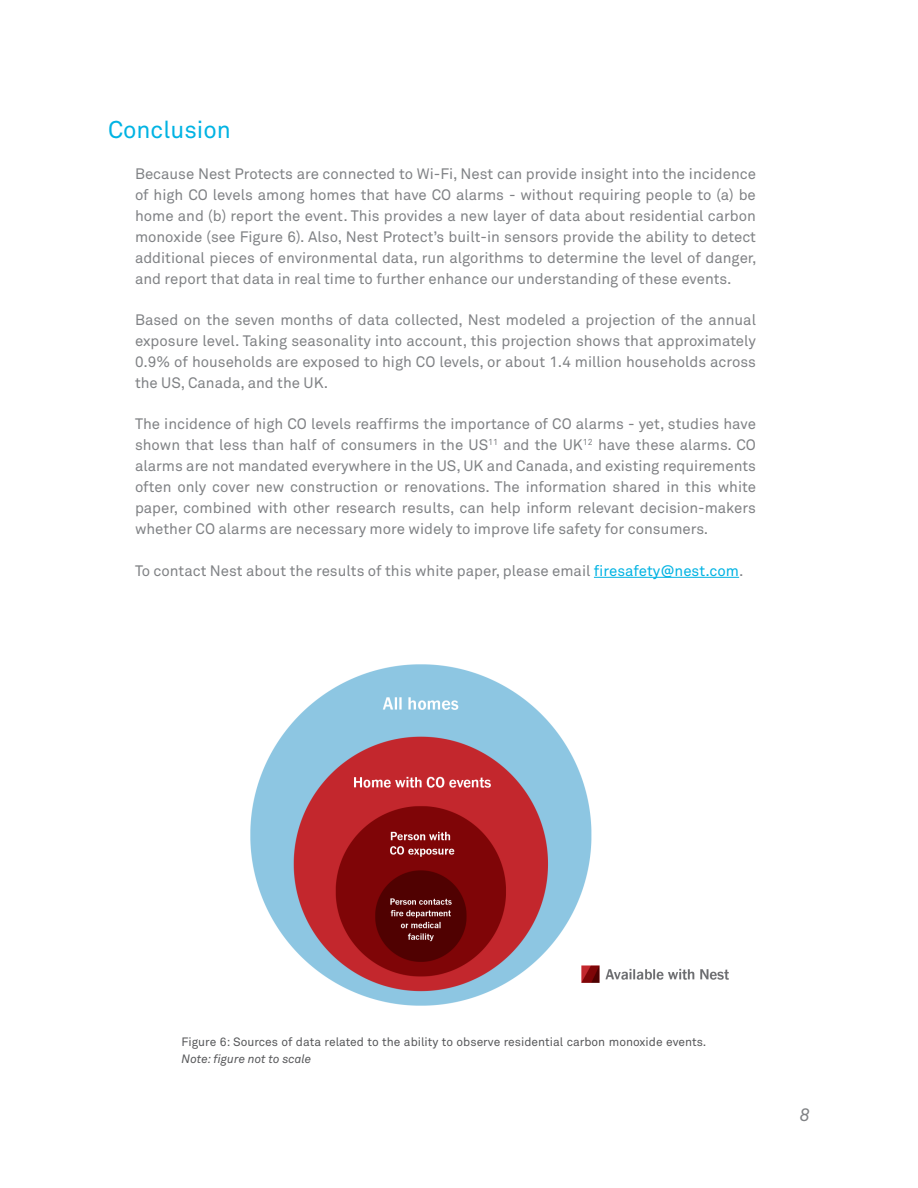
<style>
.page{position:relative;width:918px;height:1188px;background:#fff}
.page>*{position:absolute;margin:0;border:0;box-sizing:border-box;transform-origin:0 0}
.Header-blue_2{font:24px "Akkurat Pro";color:#00b3e3}
.t1{font:italic 18px "Akkurat Pro";color:#808285}
.Body{font:15px/21px "Akkurat Pro";color:#808285;text-align:justify}
.t2{font:12px/16.5px "Akkurat Pro";color:#57585a}
.s1{color:#00b3e3}
.s2{font-style:italic}
</style>
<div class="page">
<hr style="left:594px;top:577px;width:145px;height:1px;background:#00b3e3">
<img style="left:250px;top:665px;width:478px;height:341px">
<p class="Header-blue_2" style="left:108px;top:115px;width:124px">Conclusion</p>
<p class="Body" style="left:135px;top:163px;width:623px">Because Nest Protects are connected to Wi-Fi, Nest can provide insight into the incidence of high CO levels among homes that have CO alarms - without requiring people to (a) be home and (b) report the event. This provides a new layer of data about residential carbon monoxide (see Figure 6). Also, Nest Protect’s built-in sensors provide the ability to detect additional pieces of environmental data, run algorithms to determine the level of danger, and report that data in real time to further enhance our understanding of these events.</p>
<p class="Body" style="left:135px;top:309px;width:623px">Based on the seven months of data collected, Nest modeled a projection of the annual exposure level. Taking seasonality into account, this projection shows that approximately 0.9% of households are exposed to high CO levels, or about 1.4 million households across the US, Canada, and the UK.</p>
<p class="Body" style="left:135px;top:414px;width:623px">The incidence of high CO levels reaffirms the importance of CO alarms - yet, studies have shown that less than half of consumers in the US<sup>11</sup> and the UK<sup>12</sup> have these alarms. CO alarms are not mandated everywhere in the US, UK and Canada, and existing requirements often only cover new construction or renovations. The information shared in this white paper, combined with other research results, can help inform relevant decision-makers whether CO alarms are necessary more widely to improve life safety for consumers.</p>
<p class="Body" style="left:135px;top:560px;width:610px">To contact Nest about the results of this white paper, please email <span class="s1">firesafety@nest.com</span>.</p>
<p class="t2" style="left:182px;top:1034px;width:526px">Figure 6: Sources of data related to the ability to observe residential carbon monoxide events.<br><span class="s2">Note: figure not to scale</span></p>
<p class="t1" style="left:800px;top:1104px;width:12px">8</p>
</div>
